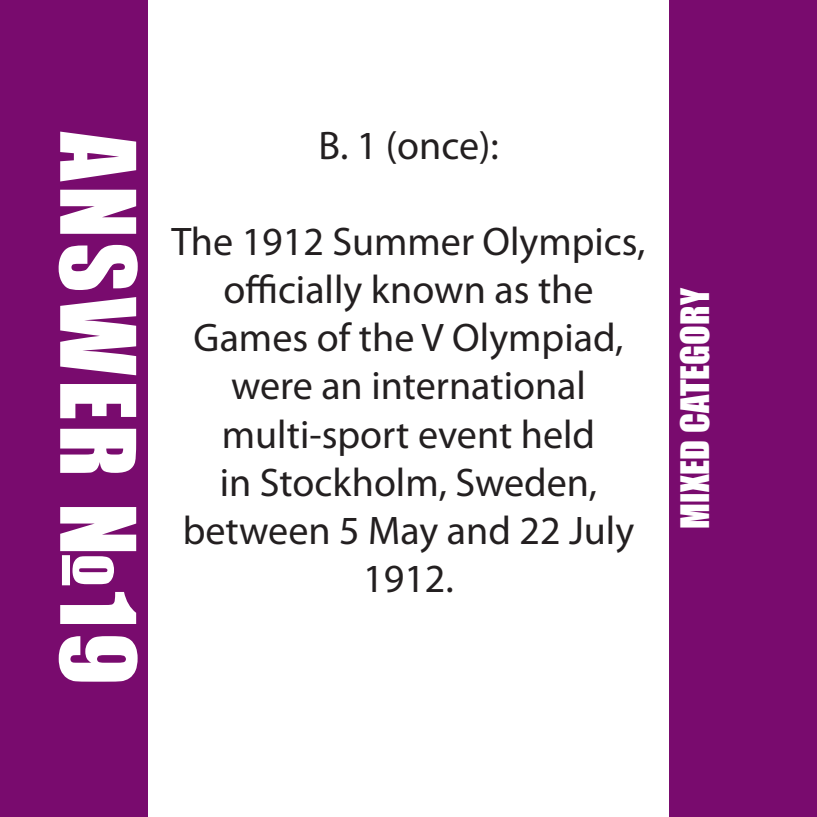
<style>
.page{position:relative;width:817px;height:817px;background:#fff}
.page>*{position:absolute;margin:0;border:0;box-sizing:border-box;transform-origin:0 0}
.t1{font:96px "Impact";letter-spacing:.05em;color:#fff}
.t2{font:40px/48px "Myriad Pro";color:#231f20;text-align:center}
.t3{font:36px "Impact";letter-spacing:.005em;color:#fff}
</style>
<div class="page">
<div style="left:669px;top:0;width:147px;height:816px;background:#790b6e"></div>
<div style="left:0;top:0;width:147px;height:816px;background:#790b6e"></div>
<h1 class="t1" style="left:172px;top:132px;width:554px;rotate:90deg">ANSWER №19</h1>
<p class="t2" style="left:318px;top:121px;width:182px">B. 1 (once):</p>
<p class="t2" style="left:171px;top:217px;width:475px">The 1912 Summer Olympics, officially known as the<br>Games of the V Olympiad, were an international multi-sport event held<br>in Stockholm, Sweden, between 5 May and 22 July<br>1912.</p>
<p class="t3" style="left:667px;top:529px;width:243px;rotate:-90deg">MIXED CATEGORY</p>
</div>
